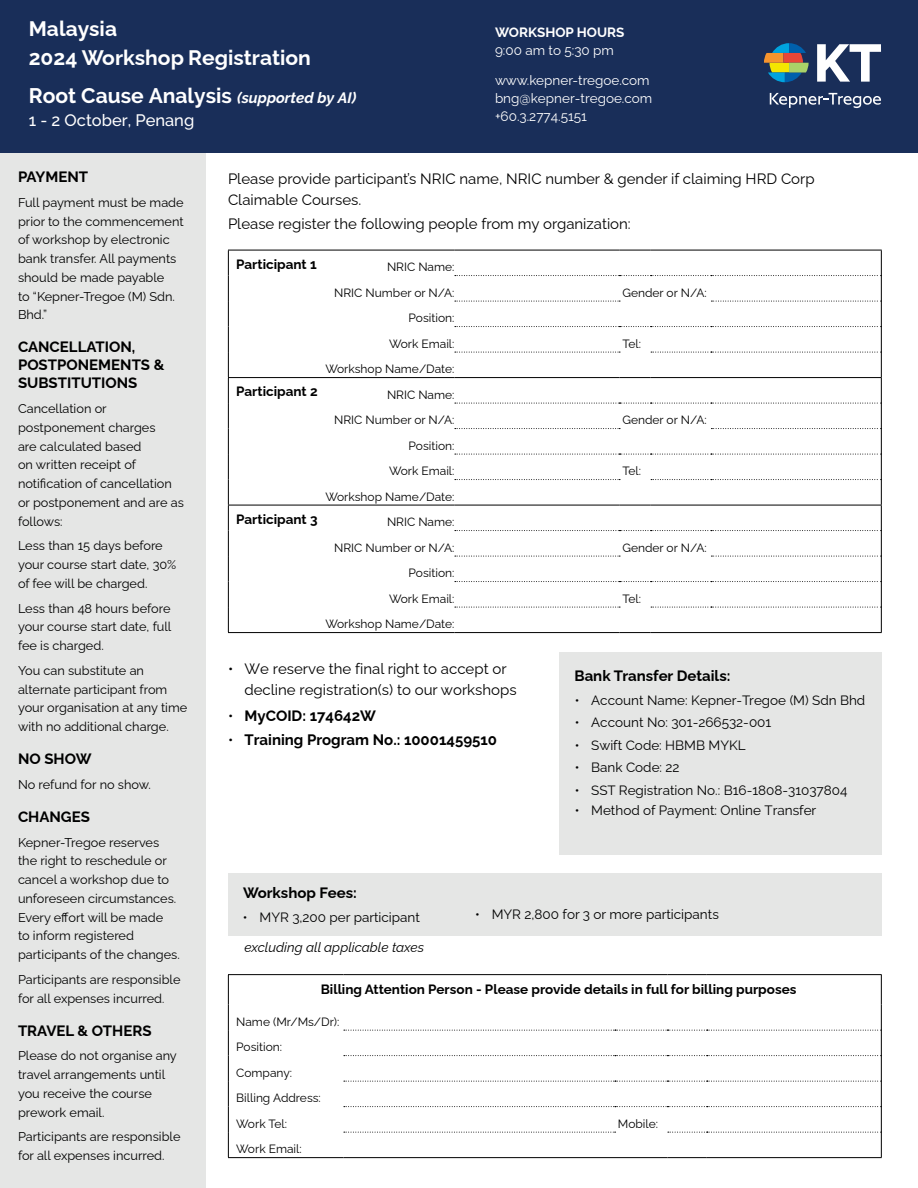
<style>
.page{position:relative;width:918px;height:1188px;background:#fff}
.page>*{position:absolute;margin:0;border:0;box-sizing:border-box;transform-origin:0 0}
.t1{font:700 21px/28.2px "Raleway";color:#fff}
.t2{font:500 16.5px "Raleway";color:#fff}
.t3{font:15px/21px "Raleway";color:#000}
.t4{font:700 15px/18px "Raleway";color:#000}
.t5{font:13.5px "Raleway";color:#000}
.t6{font:700 13.5px "Raleway";color:#000}
.t7{font:13.5px/18px "Raleway";color:#fff}
.t8{font:italic 13.5px "Raleway";color:#000}
.t9{font:700 13.5px "Raleway";color:#fff}
.t10{font:12.75px/18.8px "Raleway";color:#000}
.t11{font:12px/25.5px "Raleway";color:#000;text-align:right}
.s1{font-style:italic;font-size:15px}
.s2{font-size:12px}
.s3{font-weight:400}
.s4{font-style:inherit}
</style>
<div class="page">
<div style="left:0;top:0;width:918px;height:153px;background:#192e59"></div>
<svg style="left:770px;top:93px;width:111px;height:15px"></svg>
<svg style="left:764px;top:43px;width:45px;height:39px"></svg>
<svg style="left:817px;top:44px;width:64px;height:38px"></svg>
<hr style="left:228px;top:250px;width:96px;height:1px;background:#000">
<hr style="left:324px;top:250px;width:130px;height:1px;background:#000">
<hr style="left:454px;top:250px;width:166px;height:1px;background:#000">
<hr style="left:228px;top:377px;width:96px;height:1px;background:#000">
<hr style="left:324px;top:377px;width:130px;height:1px;background:#000">
<hr style="left:454px;top:377px;width:166px;height:1px;background:#000">
<hr style="left:228px;top:505px;width:96px;height:1px;background:#000">
<hr style="left:324px;top:505px;width:130px;height:1px;background:#000">
<hr style="left:454px;top:505px;width:166px;height:1px;background:#000">
<svg style="left:228px;top:250px;width:1px;height:382px"></svg>
<hr style="left:228px;top:632px;width:96px;height:1px;background:#000">
<hr style="left:324px;top:632px;width:130px;height:1px;background:#000">
<hr style="left:454px;top:632px;width:166px;height:1px;background:#000">
<hr style="left:620px;top:632px;width:31px;height:1px;background:#000">
<hr style="left:651px;top:632px;width:60px;height:1px;background:#000">
<hr style="left:711px;top:632px;width:171px;height:1px;background:#000">
<svg style="left:455px;top:250px;width:427px;height:382px"></svg>
<hr style="left:228px;top:974px;width:116px;height:1px;background:#000">
<hr style="left:344px;top:974px;width:271px;height:1px;background:#000">
<hr style="left:615px;top:974px;width:53px;height:1px;background:#000">
<hr style="left:668px;top:974px;width:39px;height:1px;background:#000">
<hr style="left:707px;top:974px;width:175px;height:1px;background:#000">
<hr style="left:881px;top:975px;width:1px;height:30px;background:#000">
<hr style="left:228px;top:1157px;width:116px;height:1px;background:#000">
<hr style="left:344px;top:1157px;width:271px;height:1px;background:#000">
<hr style="left:615px;top:1157px;width:53px;height:1px;background:#000">
<hr style="left:668px;top:1157px;width:39px;height:1px;background:#000">
<hr style="left:707px;top:1157px;width:175px;height:1px;background:#000">
<svg style="left:344px;top:1005px;width:538px;height:152px"></svg>
<hr style="left:228px;top:975px;width:1px;height:30px;background:#000">
<svg style="left:228px;top:1005px;width:1px;height:152px"></svg>
<div style="left:0;top:153px;width:206px;height:1035px;background:#e5e6e5"></div>
<div style="left:560px;top:652px;width:322px;height:202px;background:#e5e6e5"></div>
<div style="left:228px;top:873px;width:654px;height:63px;background:#e5e6e5"></div>
<h1 class="t1" style="left:29px;top:13px;width:284px">Malaysia<br>2024 Workshop Registration</h1>
<h1 class="t1" style="left:29px;top:82px;width:329px">Root Cause Analysis <span class="s1">(supported by AI)</span></h1>
<p class="t2" style="left:29px;top:111px;width:167px">1 - 2 October, Penang</p>
<p class="t9" style="left:495px;top:22px;width:131px">WORKSHOP HOURS</p>
<p class="t7" style="left:495px;top:40px;width:121px">9:00 am to 5:30 pm</p>
<p class="t7" style="left:495px;top:70px;width:159px">www.kepner-tregoe.com bng@kepner-tregoe.com +60.3.2774.5151</p>
<p class="t4" style="left:18px;top:166px;width:72px">PAYMENT</p>
<p class="t10" style="left:18px;top:192px;width:167px">Full payment must be made prior to the commencement of workshop by electronic bank transfer. All payments should be made payable<br>to “Kepner-Tregoe (M) Sdn.<br>Bhd.”</p>
<p class="t4" style="left:18px;top:337px;width:148px">CANCELLATION,<br>POSTPONEMENTS &amp;<br>SUBSTITUTIONS</p>
<p class="t10" style="left:18px;top:398px;width:167px">Cancellation or postponement charges<br>are calculated based<br>on written receipt of notification of cancellation or postponement and are as follows:</p>
<p class="t10" style="left:18px;top:535px;width:160px">Less than 15 days before your course start date, 30% of fee will be charged.</p>
<p class="t10" style="left:18px;top:597px;width:155px;text-align:justify">Less than 48 hours before your course start date, full fee is charged.</p>
<p class="t10" style="left:18px;top:660px;width:171px">You can substitute an alternate participant from your organisation at any time with no additional charge.</p>
<p class="t4" style="left:18px;top:748px;width:75px">NO SHOW</p>
<p class="t10" style="left:18px;top:774px;width:134px">No refund for no show.</p>
<p class="t4" style="left:18px;top:806px;width:74px">CHANGES</p>
<p class="t10" style="left:18px;top:831px;width:163px">Kepner-Tregoe reserves the right to reschedule or cancel a workshop due to unforeseen circumstances.<br>Every effort will be made<br>to inform registered participants of the changes.</p>
<p class="t10" style="left:18px;top:969px;width:164px">Participants are responsible for all expenses incurred<span class="s2">.</span></p>
<p class="t4" style="left:18px;top:1020px;width:135px">TRAVEL &amp; OTHERS</p>
<p class="t10" style="left:18px;top:1045px;width:160px">Please do not organise any travel arrangements until you receive the course prework email.</p>
<p class="t10" style="left:18px;top:1126px;width:164px">Participants are responsible for all expenses incurred.</p>
<p class="t3" style="left:228px;top:167px;width:588px">Please provide participant’s NRIC name, NRIC number &amp; gender if claiming HRD Corp<br>Claimable Courses.</p>
<p class="t3" style="left:228px;top:212px;width:404px">Please register the following people from my organization:</p>
<p class="t6" style="left:236px;top:254px;width:82px">Participant 1</p>
<p class="t11" style="left:334px;top:253px;width:122px">NRIC Name:<br>NRIC Number or N/A:</p>
<p class="t11" style="left:389px;top:304px;width:67px">Position:<br>Work Email:</p>
<p class="t11" style="left:325px;top:355px;width:131px">Workshop Name/Date:</p>
<p class="t6" style="left:236px;top:381px;width:83px">Participant 2</p>
<p class="t11" style="left:334px;top:380px;width:122px">NRIC Name:<br>NRIC Number or N/A:</p>
<p class="t11" style="left:389px;top:431px;width:67px">Position:<br>Work Email:</p>
<p class="t11" style="left:325px;top:482px;width:131px">Workshop Name/Date:</p>
<p class="t6" style="left:236px;top:509px;width:83px">Participant 3</p>
<p class="t11" style="left:334px;top:508px;width:122px">NRIC Name:<br>NRIC Number or N/A:</p>
<p class="t11" style="left:389px;top:559px;width:67px">Position:<br>Work Email:</p>
<p class="t11" style="left:325px;top:610px;width:131px">Workshop Name/Date:</p>
<p class="t3" style="left:244px;top:656px;width:274px;text-indent:-16px">• We reserve the final right to accept or decline registration(s) to our workshops</p>
<p class="t4" style="left:228px;top:705px;width:150px"><span class="s3">•</span> MyCOID: 174642W</p>
<p class="t4" style="left:228px;top:730px;width:271px"><span class="s3">•</span> Training Program No.: 10001459510</p>
<p class="t11" style="left:623px;top:278px;width:86px">Gender or N/A:</p>
<p class="t11" style="left:623px;top:329px;width:20px">Tel:</p>
<p class="t11" style="left:623px;top:406px;width:86px">Gender or N/A:</p>
<p class="t11" style="left:623px;top:457px;width:20px">Tel:</p>
<p class="t11" style="left:623px;top:533px;width:86px">Gender or N/A:</p>
<p class="t11" style="left:623px;top:584px;width:20px">Tel:</p>
<p class="t4" style="left:574px;top:665px;width:157px">Bank Transfer Details:</p>
<p class="t5" style="left:575px;top:689px;width:292px">• Account Name: Kepner-Tregoe (M) Sdn Bhd</p>
<p class="t5" style="left:575px;top:712px;width:198px">• Account No: 301-266532-001</p>
<p class="t5" style="left:575px;top:734px;width:173px">• Swift Code: HBMB MYKL</p>
<p class="t5" style="left:575px;top:757px;width:106px">• Bank Code: 22</p>
<p class="t5" style="left:575px;top:779px;width:274px">• SST Registration No.: B16-1808-31037804</p>
<p class="t5" style="left:575px;top:799px;width:243px">• Method of Payment: Online Transfer</p>
<p class="t4" style="left:243px;top:882px;width:115px">Workshop Fees:</p>
<p class="t5" style="left:243px;top:906px;width:179px">• MYR <span class="s4">3,2</span>00 per participant</p>
<p class="t8" style="left:244px;top:937px;width:181px">excluding all applicable taxes</p>
<p class="t5" style="left:475px;top:904px;width:245px">• MYR <span class="s4">2,8</span>00 for 3 or more participants</p>
<p class="t6" style="left:321px;top:979px;width:477px">Billing Attention Person - Please provide details in full for billing purposes</p>
<p class="t11" style="left:236px;top:1007px;width:105px;text-align:left">Name (Mr/Ms/Dr):<br>Position:<br>Company:<br>Billing Address:<br>Work Tel:</p>
<p class="t11" style="left:618px;top:1109px;width:42px">Mobile:</p>
<p class="t11" style="left:236px;top:1135px;width:67px">Work Email:</p>
</div>
